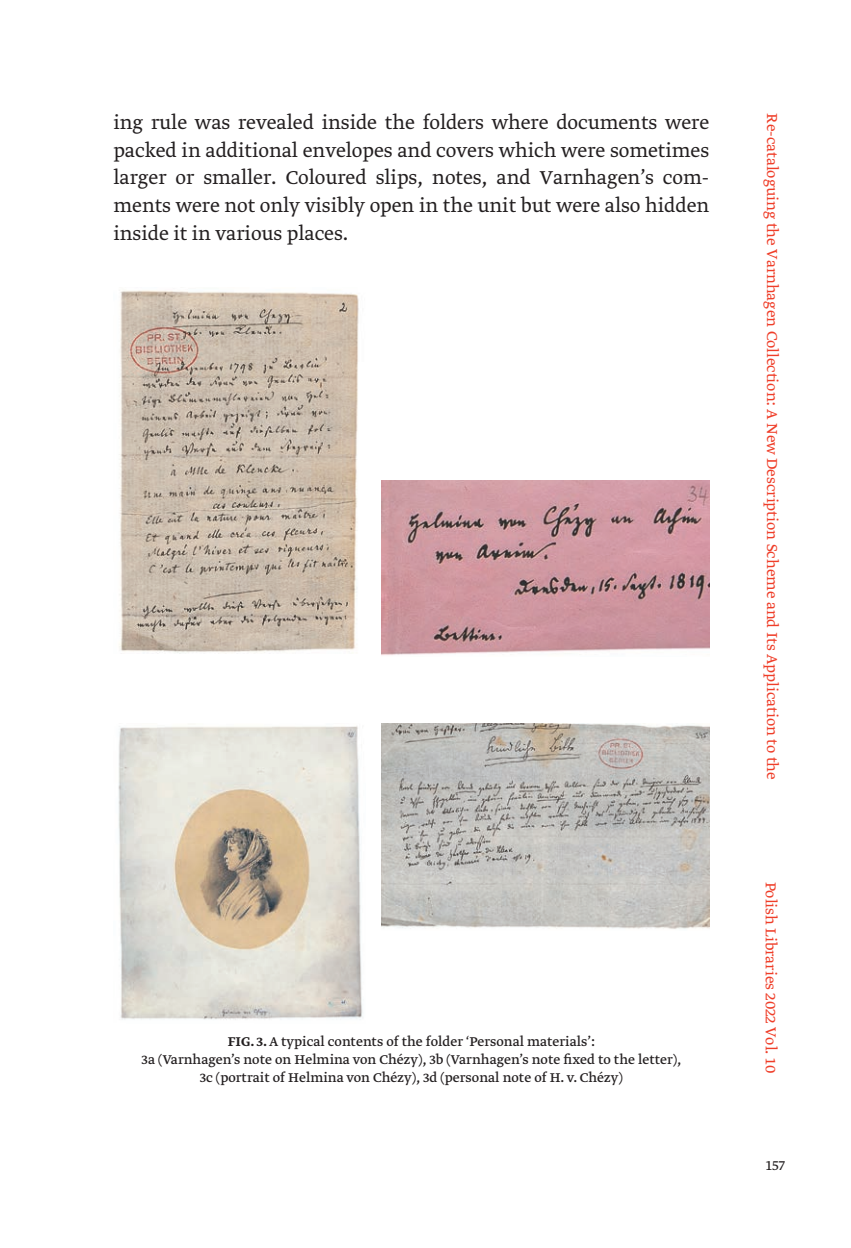
<style>
.page{position:relative;width:851px;height:1248px;background:#fff}
.page>*{position:absolute;margin:0;border:0;box-sizing:border-box;transform-origin:0 0}
.Body{font:22px/27.6px "Greta Text Pro Light Plus";color:#231f20;text-align:justify}
.t1{font:17px "Greta Text Pro Light Plus";color:#ef3e29}
.t2{font:16px "Greta Text Pro Light Plus";color:#231f20}
.Podpis_Foto{font:15px/18px "Greta Text Pro";color:#231f20;text-align:center}
.s1{font-weight:500}
.s2{font-family:"Greta Text Pro Light Plus"}
</style>
<div class="page">
<img style="left:119px;top:290px;width:240px;height:363px">
<img style="left:118px;top:726px;width:245px;height:294px">
<img style="left:381px;top:480px;width:328px;height:176px">
<img style="left:381px;top:723px;width:328px;height:206px">
<p class="Body" style="left:113px;top:110px;width:597px">ing rule was revealed inside the folders where documents were packed in additional envelopes and covers which were sometimes larger or smaller. Coloured slips, notes, and Varnhagen’s com&shy;ments were not only visibly open in the unit but were also hidden inside it in various places.</p>
<p class="Podpis_Foto" style="left:142px;top:1032px;width:541px"><span class="s1">FIG. 3.</span> A typical contents of the folder <span class="s2">‘</span>Personal materials’:<br>3a (Varnhagen’s note on Helmina von Chézy), 3b (Varnhagen’s note fixed to the letter),<br>3c (portrait of Helmina von Chézy), 3d (personal note of H. v. Chézy)</p>
<p class="t1" style="left:782px;top:113px;width:667px;rotate:90deg">Re-cataloguing the Varnhagen Collection: A New Description Scheme and Its Application to the</p>
<p class="t1" style="left:780px;top:881px;width:193px;rotate:90deg">Polish Libraries 2022 Vol. 10</p>
<p class="t2" style="left:765px;top:1155px;width:20px">157</p>
</div>
